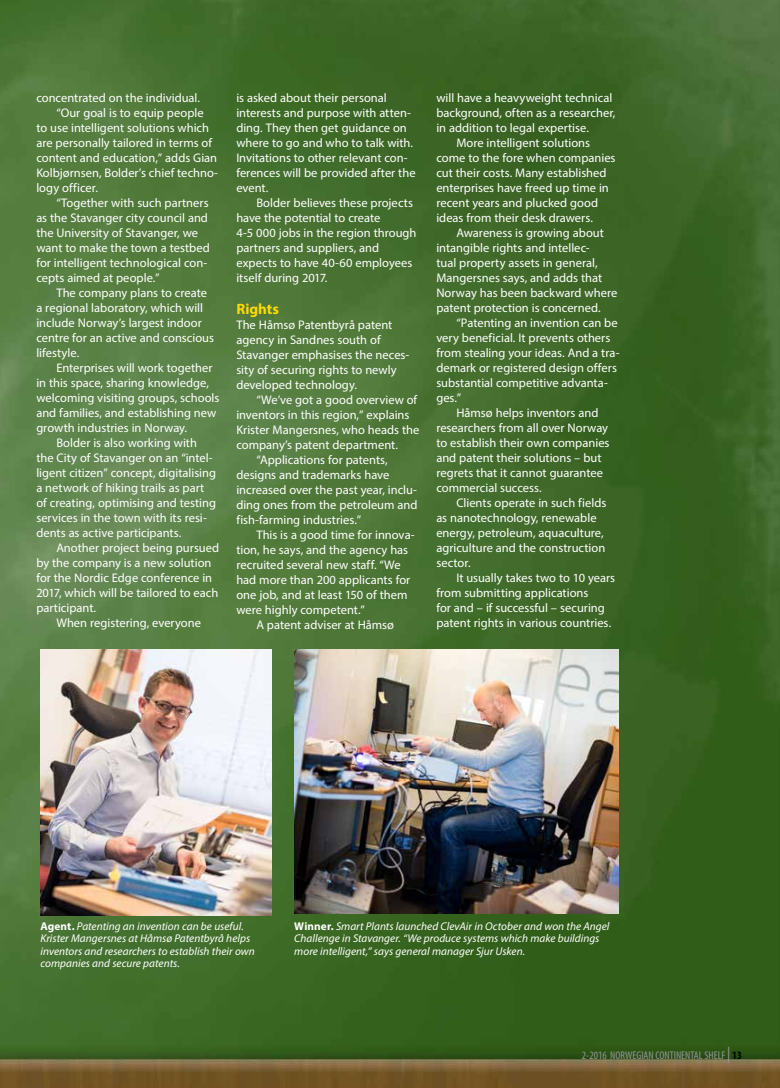
<style>
.page{position:relative;width:780px;height:1088px;background:#fff}
.page>*{position:absolute;margin:0;border:0;box-sizing:border-box;transform-origin:0 0}
.t1{font:700 15px "Myriad Pro";color:#ffda00}
.t2{font:12.5px/15px "Myriad Pro";color:#fff}
.t3{font:italic 11.25px/12.5px "Myriad Pro";color:#fff}
.t4{font:condensed 11.25px "Myriad Pro";color:#939598}
.s1{font-weight:700;font-style:normal}
.s2{font-size:16.25px}
.s3{font-weight:700;color:#000}
</style>
<div class="page">
<img style="left:0;top:0;width:780px;height:1088px">
<img style="left:294px;top:650px;width:324px;height:263px">
<img style="left:40px;top:650px;width:231px;height:265px">
<p class="t2" style="left:36px;top:90px;width:165px">concentrated on the individual.</p>
<p class="t2" style="left:56px;top:105px;width:149px">“Our goal is to equip people</p>
<p class="t2" style="left:36px;top:120px;width:174px">to use intelligent solutions which</p>
<p class="t2" style="left:36px;top:135px;width:177px">are personally tailored in terms of</p>
<p class="t2" style="left:36px;top:150px;width:182px">content and education,” adds Gian</p>
<p class="t2" style="left:36px;top:165px;width:183px">Kolbjørnsen, Bolder’s chief techno-</p>
<p class="t2" style="left:36px;top:180px;width:63px">logy officer.</p>
<p class="t2" style="left:56px;top:195px;width:154px">“Together with such partners</p>
<p class="t2" style="left:36px;top:210px;width:173px">as the Stavanger city council and</p>
<p class="t2" style="left:36px;top:225px;width:163px">the University of Stavanger, we</p>
<p class="t2" style="left:36px;top:240px;width:175px">want to make the town a testbed</p>
<p class="t2" style="left:36px;top:255px;width:172px">for intelligent technological con-</p>
<p class="t2" style="left:36px;top:270px;width:125px">cepts aimed at people.”</p>
<p class="t2" style="left:56px;top:285px;width:152px">The company plans to create</p>
<p class="t2" style="left:36px;top:300px;width:168px">a regional laboratory, which will</p>
<p class="t2" style="left:36px;top:315px;width:167px">include Norway’s largest indoor</p>
<p class="t2" style="left:36px;top:330px;width:179px">centre for an active and conscious</p>
<p class="t2" style="left:36px;top:345px;width:45px">lifestyle.</p>
<p class="t2" style="left:56px;top:360px;width:158px">Enterprises will work together</p>
<p class="t2" style="left:36px;top:375px;width:174px">in this space, sharing knowledge,</p>
<p class="t2" style="left:36px;top:390px;width:185px">welcoming visiting groups, schools</p>
<p class="t2" style="left:36px;top:405px;width:181px">and families, and establishing new</p>
<p class="t2" style="left:36px;top:420px;width:152px">growth industries in Norway.</p>
<p class="t2" style="left:56px;top:435px;width:142px">Bolder is also working with</p>
<p class="t2" style="left:36px;top:450px;width:178px">the City of Stavanger on an “intel-</p>
<p class="t2" style="left:36px;top:465px;width:181px">ligent citizen” concept, digitalising</p>
<p class="t2" style="left:36px;top:480px;width:169px">a network of hiking trails as part</p>
<p class="t2" style="left:36px;top:495px;width:181px">of creating, optimising and testing</p>
<p class="t2" style="left:36px;top:510px;width:172px">services in the town with its resi-</p>
<p class="t2" style="left:36px;top:525px;width:147px">dents as active participants.</p>
<p class="t2" style="left:56px;top:540px;width:164px">Another project being pursued</p>
<p class="t2" style="left:36px;top:555px;width:177px">by the company is a new solution</p>
<p class="t2" style="left:36px;top:570px;width:177px">for the Nordic Edge conference in</p>
<p class="t2" style="left:36px;top:585px;width:183px">2017, which will be tailored to each</p>
<p class="t2" style="left:36px;top:600px;width:61px">participant.</p>
<p class="t2" style="left:56px;top:615px;width:146px">When registering, everyone</p>
<p class="t2" style="left:236px;top:90px;width:181px">is asked about their personal interests and purpose with atten&shy;ding. They then get guidance on where to go and who to talk with.<br>Invitations to other relevant con&shy;ferences will be provided after the event.</p>
<p class="t2" style="left:236px;top:195px;width:182px;text-indent:20px">Bolder believes these projects have the potential to create<br>4-5 000 jobs in the region through partners and suppliers, and expects to have 40-60 employees itself during 2017.</p>
<p class="t1" style="left:236px;top:299px;width:44px">Rights</p>
<p class="t2" style="left:236px;top:317px;width:174px">The Håmsø Patentbyrå patent agency in Sandnes south of<br>Stavanger emphasises the neces&shy;sity of securing rights to newly developed technology.</p>
<p class="t2" style="left:256px;top:392px;width:162px">“We’ve got a good overview of</p>
<p class="t2" style="left:236px;top:407px;width:174px">inventors in this region,” explains</p>
<p class="t2" style="left:236px;top:422px;width:184px">Krister Mangersnes, who heads the</p>
<p class="t2" style="left:236px;top:437px;width:163px">company’s patent department.</p>
<p class="t2" style="left:256px;top:452px;width:133px">“Applications for patents,</p>
<p class="t2" style="left:236px;top:467px;width:154px">designs and trademarks have</p>
<p class="t2" style="left:236px;top:482px;width:182px">increased over the past year, inclu-</p>
<p class="t2" style="left:236px;top:497px;width:183px">ding ones from the petroleum and</p>
<p class="t2" style="left:236px;top:512px;width:126px">fish-farming industries.”</p>
<p class="t2" style="left:256px;top:527px;width:160px">This is a good time for innova-</p>
<p class="t2" style="left:236px;top:542px;width:173px">tion, he says, and the agency has</p>
<p class="t2" style="left:236px;top:557px;width:166px">recruited several new staff. “We</p>
<p class="t2" style="left:236px;top:572px;width:175px">had more than 200 applicants for</p>
<p class="t2" style="left:236px;top:587px;width:173px">one job, and at least 150 of them</p>
<p class="t2" style="left:236px;top:602px;width:130px">were highly competent.”</p>
<p class="t2" style="left:256px;top:617px;width:139px">A patent adviser at Håmsø</p>
<p class="t2" style="left:436px;top:90px;width:177px">will have a heavyweight technical</p>
<p class="t2" style="left:436px;top:105px;width:181px">background, often as a researcher,</p>
<p class="t2" style="left:436px;top:120px;width:154px">in addition to legal expertise.</p>
<p class="t2" style="left:456px;top:135px;width:135px">More intelligent solutions</p>
<p class="t2" style="left:436px;top:150px;width:181px">come to the fore when companies</p>
<p class="t2" style="left:436px;top:165px;width:172px">cut their costs. Many established</p>
<p class="t2" style="left:436px;top:180px;width:174px">enterprises have freed up time in</p>
<p class="t2" style="left:436px;top:195px;width:163px">recent years and plucked good</p>
<p class="t2" style="left:436px;top:210px;width:158px">ideas from their desk drawers.</p>
<p class="t2" style="left:456px;top:225px;width:149px">Awareness is growing about</p>
<p class="t2" style="left:436px;top:240px;width:155px">intangible rights and intellec-</p>
<p class="t2" style="left:436px;top:255px;width:163px">tual property assets in general,</p>
<p class="t2" style="left:436px;top:270px;width:167px">Mangersnes says, and adds that</p>
<p class="t2" style="left:436px;top:285px;width:182px">Norway has been backward where</p>
<p class="t2" style="left:436px;top:300px;width:166px">patent protection is concerned.</p>
<p class="t2" style="left:456px;top:315px;width:163px">“Patenting an invention can be</p>
<p class="t2" style="left:436px;top:330px;width:175px">very beneficial. It prevents others</p>
<p class="t2" style="left:436px;top:345px;width:185px">from stealing your ideas. And a tra-</p>
<p class="t2" style="left:436px;top:360px;width:182px">demark or registered design offers</p>
<p class="t2" style="left:436px;top:375px;width:173px">substantial competitive advanta-</p>
<p class="t2" style="left:436px;top:390px;width:26px">ges.”</p>
<p class="t2" style="left:456px;top:405px;width:144px">Håmsø helps inventors and</p>
<p class="t2" style="left:436px;top:420px;width:173px">researchers from all over Norway</p>
<p class="t2" style="left:436px;top:435px;width:175px">to establish their own companies</p>
<p class="t2" style="left:436px;top:450px;width:167px">and patent their solutions – but</p>
<p class="t2" style="left:436px;top:465px;width:168px">regrets that it cannot guarantee</p>
<p class="t2" style="left:436px;top:480px;width:107px">commercial success.</p>
<p class="t2" style="left:456px;top:495px;width:152px">Clients operate in such fields</p>
<p class="t2" style="left:436px;top:510px;width:162px">as nanotechnology, renewable</p>
<p class="t2" style="left:436px;top:525px;width:169px">energy, petroleum, aquaculture,</p>
<p class="t2" style="left:436px;top:540px;width:170px">agriculture and the construction</p>
<p class="t2" style="left:436px;top:555px;width:36px">sector.</p>
<p class="t2" style="left:456px;top:570px;width:160px">It usually takes two to 10 years</p>
<p class="t2" style="left:436px;top:585px;width:153px">from submitting applications</p>
<p class="t2" style="left:436px;top:600px;width:170px">for and – if successful – securing</p>
<p class="t2" style="left:436px;top:615px;width:176px">patent rights in various countries.</p>
<p class="t3" style="left:40px;top:919px;width:216px"><span class="s1">Agent.</span> Patenting an invention can be useful.<br>Krister Mangersnes at Håmsø Patentbyrå helps inventors and researchers to establish their own companies and secure patents.</p>
<p class="t3" style="left:294px;top:919px;width:317px"><span class="s1">Winner.</span> Smart Plants launched ClevAir in October and won the Angel<br>Challenge in Stavanger. “We produce systems which make buildings more intelligent,” says general manager Sjur Usken.</p>
<p class="t4" style="left:582px;top:1049px;width:161px">2-2016 NORWEGIAN CONTINENTAL SHELF <span class="s2">|</span> <span class="s3">13</span></p>
</div>
